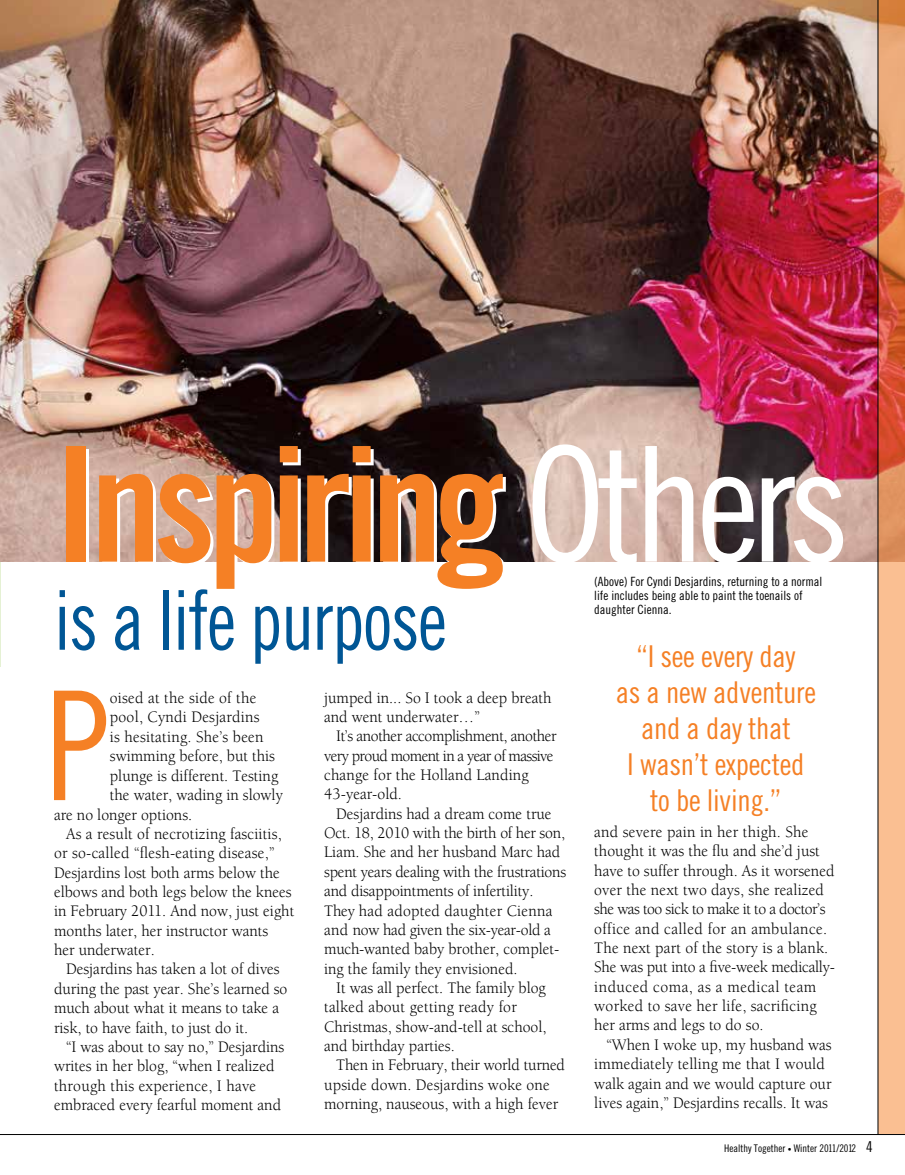
<style>
.page{position:relative;width:905px;height:1175px;background:#fff}
.page>*{position:absolute;margin:0;border:0;box-sizing:border-box;transform-origin:0 0}
.t1{font:160.05px "Trade Gothic LT Std Bd Cn 20";letter-spacing:-.05em;color:#fff}
.t2{font:151.5px "Trade Gothic LT Std Cn 18";color:#f58025;scale:.95 1}
.t3{font:82.5px "Trade Gothic LT Std Cn 18";letter-spacing:-.02em;color:#005695;scale:.9 1}
.t4{font:30px/36px "Trade Gothic LT Std Cn 18";letter-spacing:-.01em;color:#f58025;text-align:center}
.t5{font:16.5px/19.4px "Berkeley";color:#000;scale:.95 1}
.t6{font:16.5px/19.4px "Berkeley";letter-spacing:-.025em;color:#000;scale:.95 1}
.t7{font:12.75px/14.2px "Trade Gothic LT Std Cn 18";color:#000}
.t8{font:10.5px "Trade Gothic LT Std Cn 18";color:#000}
.s1{font-family:"Trade Gothic LT Std Cn 18"}
.s2{font-size:7.5px}
.s3{font-size:15px}
</style>
<div class="page">
<img style="left:0;top:0;width:877px;height:561px">
<svg style="left:878px;top:0;width:26px;height:1134px;background:#e79a6e"></svg>
<hr style="left:0;top:1134px;width:904px;height:1px;background:#000">
<hr style="left:877px;top:0;width:1px;height:1134px;background:#000">
<h1 class="t1" style="left:57px;top:410px;width:794px">Inspiring<span class="s1">Others</span></h1>
<p class="t7" style="left:594px;top:573px;width:230px">(Above) For Cyndi Desjardins, returning to a normal life includes being able to paint the toenails of daughter Cienna.</p>
<h3 class="t3" style="left:54px;top:571px;width:438px">is a life purpose</h3>
<h3 class="t4" style="left:615px;top:638px;width:202px">“I see every day<br>as a new adventure and a day that<br>I wasn’t expected to be living.”</h3>
<h2 class="t2" style="left:46px;top:656px;width:69px">P</h2>
<p class="t5" style="left:110px;top:688px;width:156px">oised at the side of the</p>
<p class="t5" style="left:324px;top:688px;width:241px">jumped in... So I took a deep breath and went underwater…”</p>
<p class="t6" style="left:324px;top:726px;width:246px;text-indent:12px">It’s another accomplishment, another very proud moment in a year of massive change for the Holland Landing<br>43-year-old.</p>
<p class="t5" style="left:324px;top:804px;width:256px;text-indent:12px">Desjardins had a dream come true Oct. 18, 2010 with the birth of her son, Liam. She and her husband Marc had spent years dealing with the frustrations and disappointments of infertility.<br>They had adopted daughter Cienna and now had given the six-year-old a much-wanted baby brother, complet&shy;ing the family they envisioned.</p>
<p class="t5" style="left:324px;top:978px;width:235px;text-indent:12px">It was all perfect. The family blog talked about getting ready for<br>Christmas, show-and-tell at school, and birthday parties.</p>
<p class="t5" style="left:324px;top:1055px;width:255px;text-indent:12px">Then in February, their world turned upside down. Desjardins woke one morning, nauseous, with a high fever</p>
<p class="t5" style="left:110px;top:707px;width:159px">pool, Cyndi Desjardins</p>
<p class="t5" style="left:110px;top:727px;width:163px">is hesitating. She’s been</p>
<p class="t5" style="left:110px;top:746px;width:175px">swimming before, but this</p>
<p class="t5" style="left:110px;top:766px;width:179px">plunge is different. Testing</p>
<p class="t5" style="left:110px;top:785px;width:184px">the water, wading in slowly</p>
<p class="t5" style="left:54px;top:805px;width:147px">are no longer options.</p>
<p class="t5" style="left:66px;top:824px;width:229px">As a result of necrotizing fasciitis,</p>
<p class="t5" style="left:54px;top:843px;width:234px">or so-called “flesh-eating disease,”</p>
<p class="t5" style="left:54px;top:863px;width:239px">Desjardins lost both arms below the</p>
<p class="t5" style="left:54px;top:882px;width:251px">elbows and both legs below the knees</p>
<p class="t5" style="left:54px;top:902px;width:254px">in February 2011. And now, just eight</p>
<p class="t5" style="left:54px;top:921px;width:227px">months later, her instructor wants</p>
<p class="t5" style="left:54px;top:940px;width:108px">her underwater.</p>
<p class="t5" style="left:66px;top:960px;width:226px">Desjardins has taken a lot of dives</p>
<p class="t5" style="left:54px;top:979px;width:247px">during the past year. She’s learned so</p>
<p class="t5" style="left:54px;top:998px;width:238px">much about what it means to take a</p>
<p class="t5" style="left:54px;top:1018px;width:206px">risk, to have faith, to just do it.</p>
<p class="t5" style="left:66px;top:1037px;width:231px">“I was about to say no,” Desjardins</p>
<p class="t5" style="left:54px;top:1056px;width:233px">writes in her blog, “when I realized</p>
<p class="t5" style="left:54px;top:1076px;width:214px">through this experience, I have</p>
<p class="t5" style="left:54px;top:1095px;width:240px">embraced every fearful moment and</p>
<p class="t5" style="left:594px;top:822px;width:255px">and severe pain in her thigh. She thought it was the flu and she’d just have to suffer through. As it worsened over the next two days, she realized she was too sick to make it to a doctor’s office and called for an ambulance.<br>The next part of the story is a blank.<br>She was put into a five-week medically&shy;induced coma, as a medical team worked to save her life, sacrificing her arms and legs to do so.</p>
<p class="t5" style="left:594px;top:1035px;width:251px;text-indent:12px">“When I woke up, my husband was immediately telling me that I would walk again and we would capture our lives again,” Desjardins recalls. It was</p>
<p class="t8" style="left:724px;top:1142px;width:150px">Healthy Together <span class="s2">•</span> Winter 2011/2012 <span class="s3">4</span></p>
</div>
